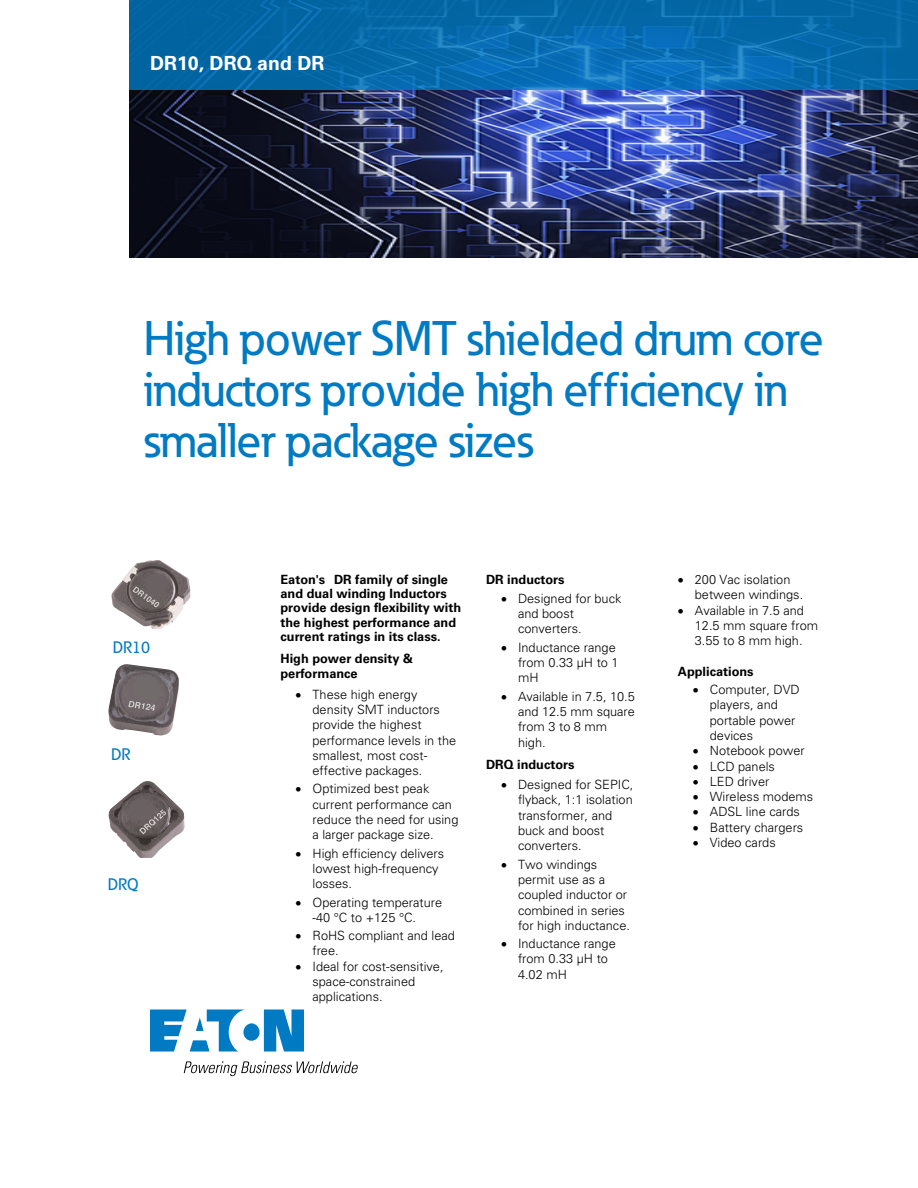
<style>
.page{position:relative;width:918px;height:1188px;background:#fff}
.page>*{position:absolute;margin:0;border:0;box-sizing:border-box;transform-origin:0 0}
.t1{font:500 48px/51px "Eaton";letter-spacing:-.015em;color:#007ac2}
.t2{font:700 19.5px "Univers";color:#fff}
.t3{font:500 16.5px "Eaton";color:#007ac2}
.t4{font:300 12.75px/15.3px "Univers";color:#000}
.t5{font:700 12.75px/14.4px "Univers";color:#000}
</style>
<div class="page">
<img style="left:130px;top:90px;width:788px;height:167px">
<svg style="left:129px;top:0;width:789px;height:90px;background:#0669aa"></svg>
<svg style="left:150px;top:1010px;width:154px;height:42px"></svg>
<svg style="left:184px;top:1061px;width:174px;height:15px"></svg>
<img style="left:108px;top:781px;width:77px;height:77px">
<img style="left:111px;top:560px;width:79px;height:70px">
<img style="left:108px;top:664px;width:71px;height:72px">
<h2 class="t2" style="left:150px;top:52px;width:176px">DR10, DRQ and DR</h2>
<h1 class="t1" style="left:143px;top:312px;width:682px">High power SMT shielded drum core inductors provide high efficiency in smaller package sizes</h1>
<p class="t3" style="left:113px;top:637px;width:39px">DR10</p>
<p class="t3" style="left:111px;top:744px;width:21px">DR</p>
<p class="t3" style="left:108px;top:875px;width:32px">DRQ</p>
<p class="t5" style="left:281px;top:572px;width:182px">Eaton's DR family of single and dual winding Inductors provide design flexibility with the highest performance and current ratings in its class.</p>
<p class="t5" style="left:281px;top:651px;width:134px;line-height:15.3px">High power density &amp; performance</p>
<p class="t4" style="left:313px;top:686px;width:145px;text-indent:-17px">• These high energy density SMT inductors provide the highest performance levels in the smallest, most cost&shy;effective packages.</p>
<p class="t4" style="left:313px;top:781px;width:147px;text-indent:-17px">• Optimized best peak current performance can reduce the need for using a larger package size.</p>
<p class="t4" style="left:313px;top:845px;width:133px;text-indent:-17px">• High efficiency delivers lowest high-frequency losses.</p>
<p class="t4" style="left:313px;top:894px;width:131px;text-indent:-17px">• Operating temperature -40 °C to +125 °C.</p>
<p class="t4" style="left:313px;top:928px;width:144px;text-indent:-17px">• RoHS compliant and lead free.</p>
<p class="t4" style="left:313px;top:959px;width:133px;text-indent:-17px">• Ideal for cost-sensitive, space-constrained applications.</p>
<p class="t5" style="left:486px;top:572px;width:80px">DR inductors</p>
<p class="t4" style="left:518px;top:591px;width:105px;text-indent:-17px">• Designed for buck and boost converters.</p>
<p class="t4" style="left:518px;top:640px;width:102px;text-indent:-17px">• Inductance range from 0.33 µH to 1 mH</p>
<p class="t4" style="left:518px;top:689px;width:118px;text-indent:-17px">• Available in 7.5, 10.5 and 12.5 mm square from 3 to 8 mm high.</p>
<p class="t5" style="left:486px;top:758px;width:90px">DRQ inductors</p>
<p class="t4" style="left:518px;top:777px;width:117px;text-indent:-17px">• Designed for SEPIC, flyback, 1:1 isolation transformer, and buck and boost converters.</p>
<p class="t4" style="left:518px;top:857px;width:113px;text-indent:-17px">• Two windings permit use as a coupled inductor or combined in series for high inductance.</p>
<p class="t4" style="left:518px;top:936px;width:99px;text-indent:-17px">• Inductance range from 0.33 µH to<br>4.02 mH</p>
<p class="t4" style="left:695px;top:572px;width:110px;text-indent:-17px">• 200 Vac isolation between windings.</p>
<p class="t4" style="left:695px;top:602px;width:125px;text-indent:-17px">• Available in 7.5 and<br>12.5 mm square from<br>3.55 to 8 mm high.</p>
<p class="t5" style="left:678px;top:664px;width:77px">Applications</p>
<p class="t4" style="left:710px;top:682px;width:91px;text-indent:-17px">• Computer, DVD players, and portable power devices</p>
<p class="t4" style="left:693px;top:743px;width:113px">• Notebook power</p>
<p class="t4" style="left:693px;top:758px;width:84px">• LCD panels</p>
<p class="t4" style="left:693px;top:774px;width:78px">• LED driver</p>
<p class="t4" style="left:693px;top:789px;width:122px">• Wireless modems</p>
<p class="t4" style="left:693px;top:804px;width:108px">• ADSL line cards</p>
<p class="t4" style="left:693px;top:820px;width:112px">• Battery chargers</p>
<p class="t4" style="left:693px;top:835px;width:84px">• Video cards</p>
</div>
